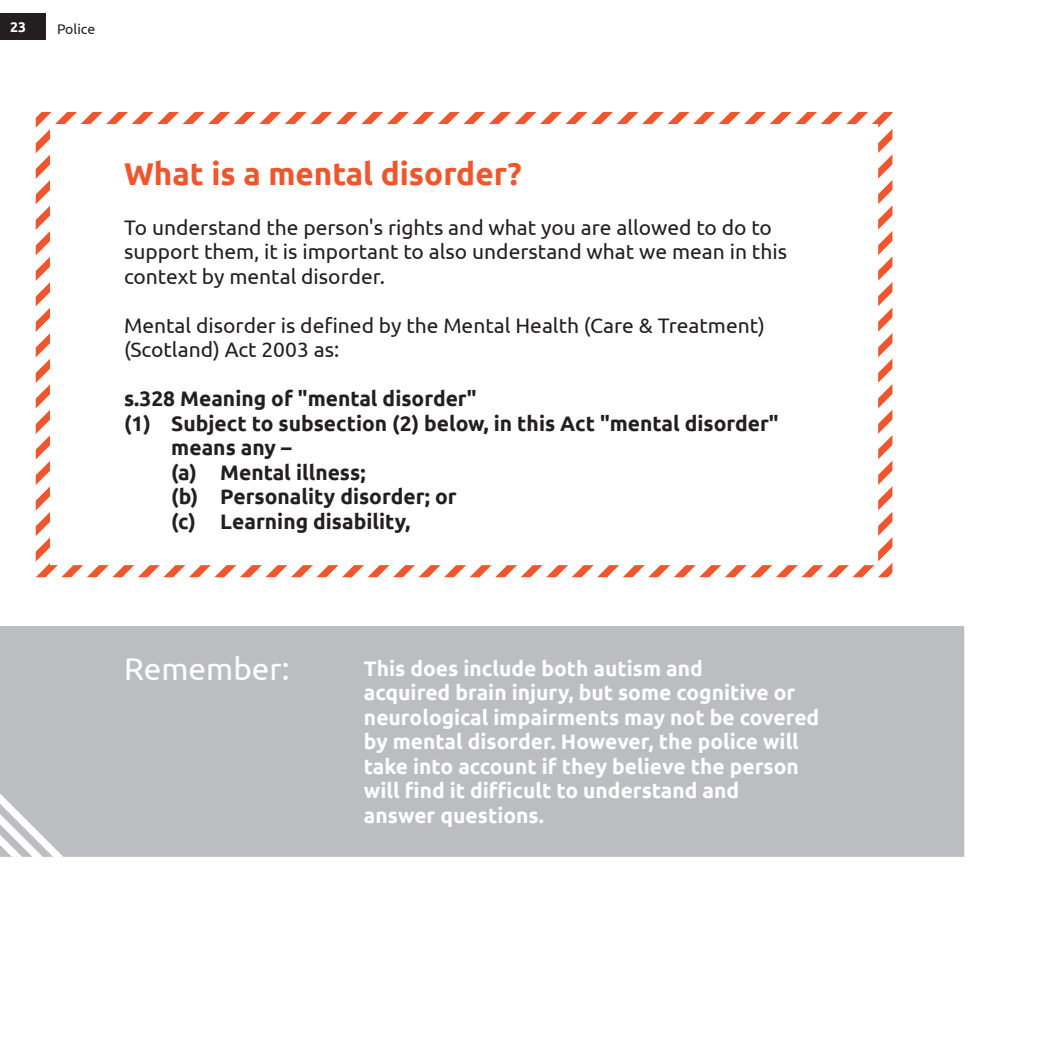
<style>
.page{position:relative;width:1042px;height:1042px;background:#fff}
.page>*{position:absolute;margin:0;border:0;box-sizing:border-box;transform-origin:0 0}
.t1{font:700 31.5px "Ubuntu";color:#f0562e}
.t2{font:31.5px "Ubuntu";color:#fff}
.t3{font:700 21px/24.5px "Ubuntu";color:#fff}
.t4{font:21px/24.5px "Ubuntu";color:#231f20}
.t5{font:700 21px "Ubuntu";color:#231f20}
.t6{font:14px "Ubuntu";color:#231f20}
.t7{font:700 14px "Ubuntu";color:#fff}
</style>
<div class="page">
<div style="left:0;top:13px;width:46px;height:27px;background:#231f20"></div>
<svg style="left:36px;top:112px;width:853px;height:465px"></svg>
<svg style="left:540px;top:468px;width:352px;height:109px"></svg>
<div style="left:0;top:626px;width:964px;height:231px;background:#bcbdc0"></div>
<svg style="left:0;top:793px;width:63px;height:64px"></svg>
<p class="t7" style="left:10px;top:18px;width:17px">23</p>
<p class="t6" style="left:57px;top:20px;width:40px">Police</p>
<h1 class="t1" style="left:124px;top:154px;width:399px">What is a mental disorder?</h1>
<p class="t4" style="left:124px;top:214px;width:664px">To understand the person's rights and what you are allowed to do to support them, it is important to also understand what we mean in this context by mental disorder.</p>
<p class="t4" style="left:124px;top:312px;width:642px">Mental disorder is defined by the Mental Health (Care &amp; Treatment) (Scotland) Act 2003 as:</p>
<p class="t5" style="left:124px;top:386px;width:354px">s.328 Meaning of "mental disorder"</p>
<p class="t5" style="left:124px;top:410px;width:656px">(1) Subject to subsection (2) below, in this Act "mental disorder"</p>
<p class="t5" style="left:171px;top:435px;width:122px">means any –</p>
<p class="t5" style="left:171px;top:459px;width:196px">(a) Mental illness;</p>
<p class="t5" style="left:171px;top:484px;width:287px">(b) Personality disorder; or</p>
<p class="t5" style="left:171px;top:508px;width:240px">(c) Learning disability,</p>
<h1 class="t2" style="left:124px;top:650px;width:167px">Remember:</h1>
<p class="t3" style="left:364px;top:655px;width:457px">This does include both autism and<br>acquired brain injury, but some cognitive or neurological impairments may not be covered by mental disorder. However, the police will take into account if they believe the person will find it difficult to understand and<br>answer questions.</p>
</div>
